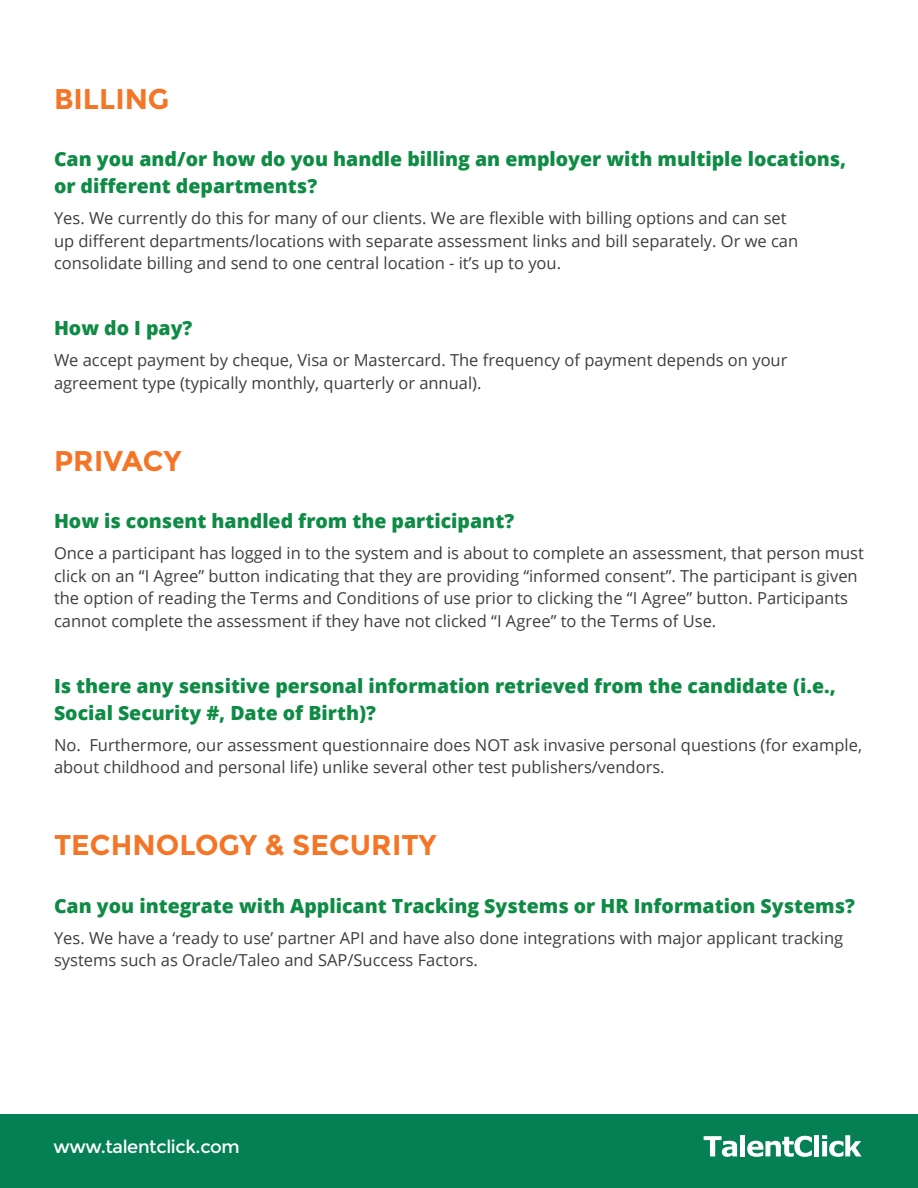
<style>
.page{position:relative;width:918px;height:1188px;background:#fff}
.page>*{position:absolute;margin:0;border:0;box-sizing:border-box;transform-origin:0 0}
.t1{font:700 28.5px "Montserrat";color:#f47525}
.t2{font:800 19.5px/27px "Open Sans";color:#0e8b44}
.t3{font:18px "Montserrat";letter-spacing:-.02em;color:#fff}
.t4{font:16.5px/22.5px "Open Sans";color:#3e3e3f}
</style>
<div class="page">
<div style="left:0;top:1114px;width:918px;height:74px;background:#058055"></div>
<svg style="left:704px;top:1136px;width:33px;height:21px"></svg>
<div style="left:740px;top:1135px;width:5px;height:21px;background:#fff"></div>
<svg style="left:747px;top:1136px;width:65px;height:21px"></svg>
<div style="left:814px;top:1135px;width:5px;height:21px;background:#fff"></div>
<svg style="left:822px;top:1135px;width:40px;height:22px"></svg>
<p class="t1" style="left:54px;top:82px;width:117px">BILLING</p>
<p class="t2" style="left:54px;top:145px;width:794px">Can you and/or how do you handle billing an employer with multiple locations, or different departments?</p>
<p class="t4" style="left:54px;top:207px;width:746px">Yes. We currently do this for many of our clients. We are flexible with billing options and can set up different departments/locations with separate assessment links and bill separately. Or we can consolidate billing and send to one central location - it’s up to you.</p>
<p class="t2" style="left:54px;top:314px;width:140px">How do I pay?</p>
<p class="t4" style="left:54px;top:349px;width:735px">We accept payment by cheque, Visa or Mastercard. The frequency of payment depends on your agreement type (typically monthly, quarterly or annual).</p>
<p class="t1" style="left:54px;top:444px;width:129px">PRIVACY</p>
<p class="t2" style="left:54px;top:507px;width:462px">How is consent handled from the participant?</p>
<p class="t4" style="left:54px;top:542px;width:812px">Once a participant has logged in to the system and is about to complete an assessment, that person must click on an “I Agree” button indicating that they are providing “informed consent”. The participant is given the option of reading the Terms and Conditions of use prior to clicking the “I Agree” button. Participants cannot complete the assessment if they have not clicked “I Agree” to the Terms of Use.</p>
<p class="t2" style="left:54px;top:671px;width:783px">Is there any sensitive personal information retrieved from the candidate (i.e.,<br>Social Security #, Date of Birth)?</p>
<p class="t4" style="left:54px;top:733px;width:810px">No. Furthermore, our assessment questionnaire does NOT ask invasive personal questions (for example, about childhood and personal life) unlike several other test publishers/vendors.</p>
<p class="t1" style="left:54px;top:828px;width:384px">TECHNOLOGY &amp; SECURITY</p>
<p class="t2" style="left:54px;top:891px;width:802px">Can you integrate with Applicant Tracking Systems or HR Information Systems?</p>
<p class="t4" style="left:54px;top:926px;width:791px">Yes. We have a ‘ready to use’ partner API and have also done integrations with major applicant tracking systems such as Oracle/Taleo and SAP/Success Factors.</p>
<p class="t3" style="left:53px;top:1136px;width:188px">www.talentclick.com</p>
</div>
